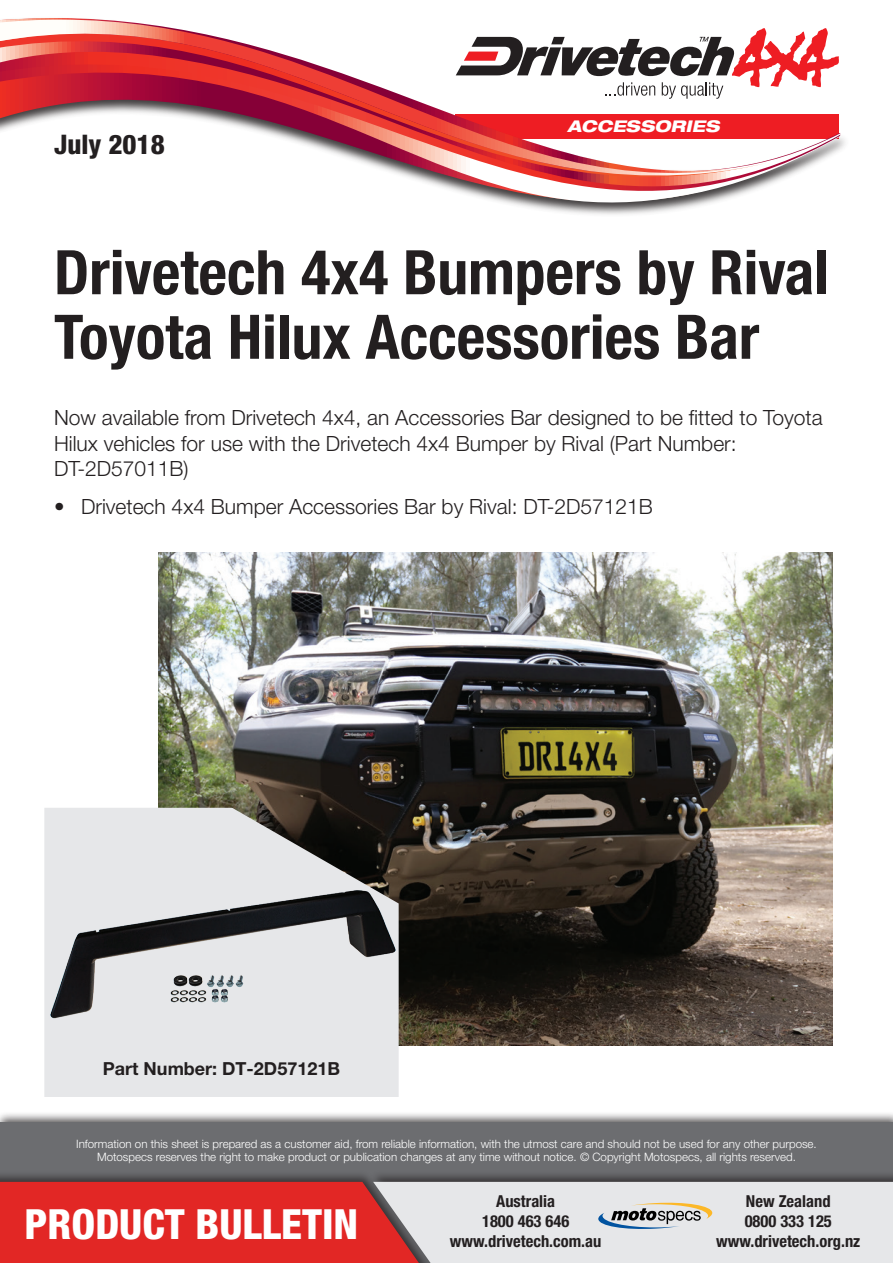
<style>
.page{position:relative;width:893px;height:1263px;background:#fff}
.page>*{position:absolute;margin:0;border:0;box-sizing:border-box;transform-origin:0 0}
.t1{font:700 condensed 61.5px/64.5px "Helvetica Neue LT Pro";color:#231f20}
.t2{font:800 condensed 41.7px "Helvetica Neue LT Pro";color:#fff}
.t3{font:800 condensed 27px "Helvetica Neue LT Pro";color:#231f20}
.t4{font:300 21px/25.2px "Helvetica Neue LT Pro";color:#231f20}
.t5{font:700 18px "Helvetica Neue LT Pro";color:#231f20}
.t6{font:700 condensed 16.5px/19.8px "Helvetica Neue LT Pro";color:#231f20;text-align:center}
.t7{font:italic 800 expanded 16.2px "Helvetica Neue LT Pro";color:#fff}
.t8{font:300 11.55px/13.5px "Helvetica Neue LT Pro";color:#fff;text-align:center}
</style>
<div class="page">
<div style="left:0;top:1111px;width:893px;height:152px;background:#231f20;opacity:.75"></div>
<div style="left:0;top:1123px;width:893px;height:140px;background:#6c6d70"></div>
<div style="left:0;top:1170px;width:443px;height:93px;background:#231f20;opacity:.75"></div>
<div style="left:368px;top:1170px;width:525px;height:93px;background:#231f20;opacity:.75"></div>
<svg style="left:0;top:1182px;width:893px;height:81px"></svg>
<svg style="left:494px;top:28px;width:346px;height:187px"></svg>
<svg style="left:0;top:18px;width:767px;height:181px"></svg>
<img style="left:158px;top:552px;width:674px;height:493px">
<svg style="left:44px;top:808px;width:355px;height:289px;fill:#e6e7e9"></svg>
<img style="left:46px;top:882px;width:354px;height:144px">
<h3 class="t3" style="left:54px;top:128px;width:112px">July 2018</h3>
<h3 class="t7" style="left:567px;top:116px;width:153px">ACCESSORIES</h3>
<h1 class="t1" style="left:54px;top:239px;width:776px">Drivetech 4x4 Bumpers by Rival<br>Toyota Hilux Accessories Bar</h1>
<h3 class="t4" style="left:54px;top:405px;width:770px">Now available from Drivetech 4x4, an Accessories Bar designed to be fitted to Toyota<br>Hilux vehicles for use with the Drivetech 4x4 Bumper by Rival (Part Number:<br>DT-2D57011B)</h3>
<h3 class="t4" style="left:54px;top:493px;width:600px">• Drivetech 4x4 Bumper Accessories Bar by Rival: DT-2D57121B</h3>
<h3 class="t5" style="left:103px;top:1057px;width:239px">Part Number: DT-2D57121B</h3>
<p class="t8" style="left:76px;top:1137px;width:742px">Information on this sheet is prepared as a customer aid, from reliable information, with the utmost care and should not be used for any other purpose.<br>Motospecs reserves the right to make product or publication changes at any time without notice. © Copyright Motospecs, all rights reserved.</p>
<h2 class="t2" style="left:24px;top:1198px;width:335px">PRODUCT BULLETIN</h2>
<h3 class="t6" style="left:450px;top:1191px;width:153px">Australia<br>1800 463 646 www.drivetech.com.au</h3>
<h3 class="t6" style="left:716px;top:1191px;width:146px">New Zealand<br>0800 333 125 www.drivetech.org.nz</h3>
</div>
